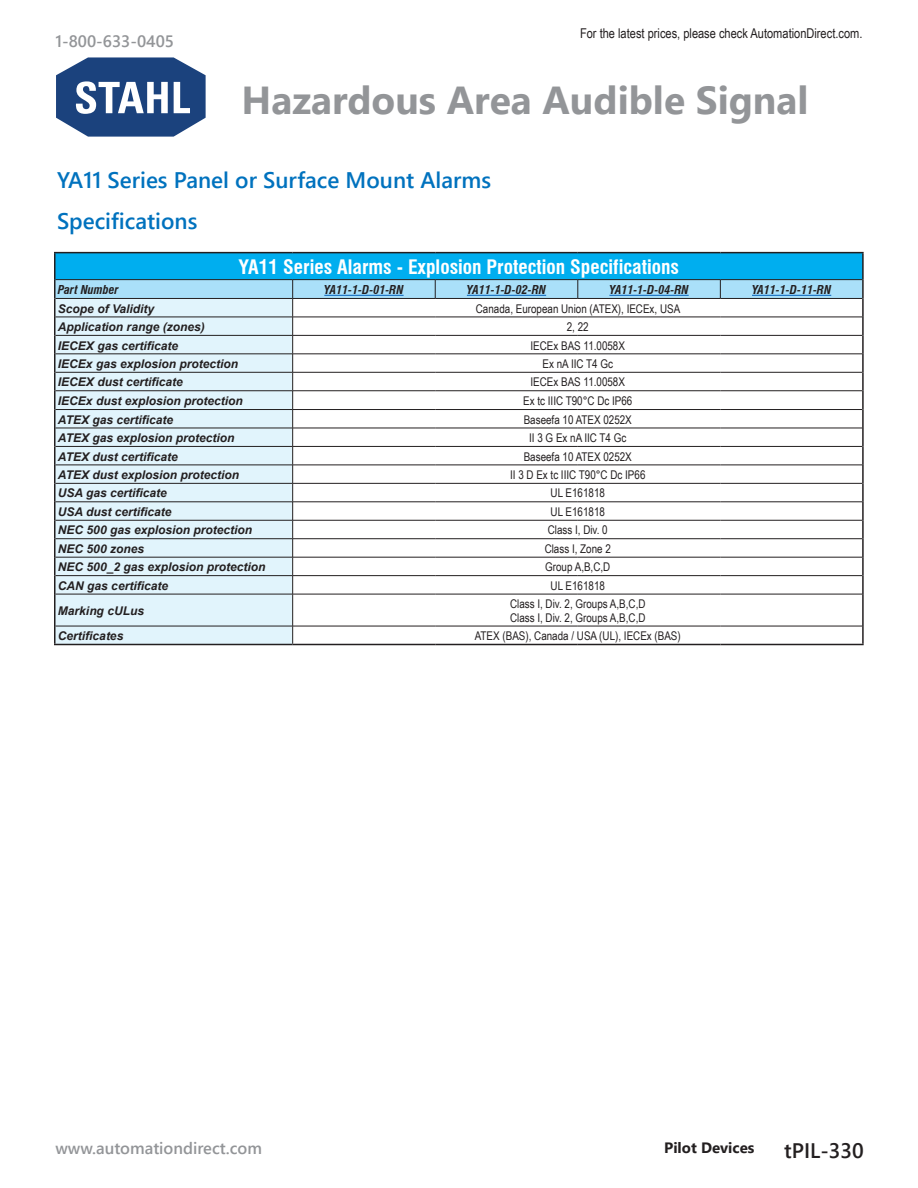
<style>
.page{position:relative;width:918px;height:1188px;background:#fff}
.page>*{position:absolute;margin:0;border:0;box-sizing:border-box;transform-origin:0 0}
.Head{font:700 39px "Segoe UI";color:#939598}
.Subhead{font:600 22.5px "Segoe UI";color:#0072be}
.t1{font:600 21px "Segoe UI";color:#231f20}
.Table_Title{font:700 condensed 19.5px "Swiss 721 BT";color:#fff}
.t2{font:600 16.5px "Segoe UI";color:#939598}
.t3{font:700 15px "Segoe UI";color:#231f20}
.t4{font:13.5px "Arial Narrow";color:#231f20}
.Table_First_Column{font:italic 700 12px "Arial";color:#231f20}
.Table_Body__Centered{font:12px "Arial Narrow";color:#231f20}
.Table_Subhead__Cente{font:italic 700 condensed 12px "Swiss 721 BT";color:#231f20}
.Table_Subhead__Left{font:italic 700 condensed 12px "Swiss 721 BT";color:#231f20}
</style>
<div class="page">
<svg style="left:56px;top:57px;width:150px;height:80px"></svg>
<div style="left:55px;top:253px;width:808px;height:27px;background:#00aeef"></div>
<div style="left:56px;top:595px;width:236px;height:49px;background:#e1f4fc"></div>
<hr style="left:56px;top:279px;width:237px;height:1px;background:#231f20">
<hr style="left:293px;top:279px;width:142px;height:1px;background:#231f20">
<hr style="left:435px;top:279px;width:143px;height:1px;background:#231f20">
<hr style="left:578px;top:279px;width:142px;height:1px;background:#231f20">
<hr style="left:720px;top:279px;width:142px;height:1px;background:#231f20">
<hr style="left:56px;top:594px;width:237px;height:1px;background:#231f20">
<hr style="left:293px;top:594px;width:142px;height:1px;background:#231f20">
<hr style="left:292px;top:594px;width:1px;height:32px;background:#231f20">
<hr style="left:435px;top:594px;width:143px;height:1px;background:#231f20">
<hr style="left:578px;top:594px;width:142px;height:1px;background:#231f20">
<hr style="left:720px;top:594px;width:142px;height:1px;background:#231f20">
<hr style="left:56px;top:626px;width:237px;height:1px;background:#231f20">
<hr style="left:293px;top:626px;width:142px;height:1px;background:#231f20">
<svg style="left:292px;top:626px;width:1px;height:18px"></svg>
<hr style="left:435px;top:626px;width:143px;height:1px;background:#231f20">
<hr style="left:578px;top:626px;width:142px;height:1px;background:#231f20">
<hr style="left:720px;top:626px;width:142px;height:1px;background:#231f20">
<hr style="left:54px;top:252px;width:239px;height:1px;background:#231f20">
<hr style="left:54px;top:253px;width:2px;height:27px;background:#231f20">
<hr style="left:293px;top:252px;width:142px;height:1px;background:#231f20">
<hr style="left:435px;top:252px;width:143px;height:1px;background:#231f20">
<hr style="left:578px;top:252px;width:142px;height:1px;background:#231f20">
<hr style="left:720px;top:252px;width:144px;height:1px;background:#231f20">
<hr style="left:862px;top:253px;width:2px;height:27px;background:#231f20">
<svg style="left:54px;top:280px;width:810px;height:314px"></svg>
<hr style="left:54px;top:594px;width:2px;height:32px;background:#231f20">
<hr style="left:862px;top:594px;width:2px;height:32px;background:#231f20">
<svg style="left:54px;top:626px;width:2px;height:18px"></svg>
<svg style="left:862px;top:626px;width:2px;height:18px"></svg>
<hr style="left:54px;top:644px;width:239px;height:1px;background:#231f20">
<hr style="left:293px;top:644px;width:142px;height:1px;background:#231f20">
<hr style="left:435px;top:644px;width:143px;height:1px;background:#231f20">
<hr style="left:578px;top:644px;width:142px;height:1px;background:#231f20">
<hr style="left:720px;top:644px;width:144px;height:1px;background:#231f20">
<hr style="left:324px;top:295px;width:80px;height:1px;background:#005fb9">
<hr style="left:467px;top:295px;width:79px;height:1px;background:#005fb9">
<hr style="left:609px;top:295px;width:80px;height:1px;background:#005fb9">
<hr style="left:752px;top:295px;width:79px;height:1px;background:#005fb9">
<h3 class="t2" style="left:56px;top:25px;width:120px">1-800-633-0405</h3>
<p class="t4" style="left:580px;top:24px;width:284px">For the latest prices, please check AutomationDirect.com.</p>
<p class="Head" style="left:242px;top:63px;width:569px">Hazardous Area Audible Signal</p>
<p class="Subhead" style="left:57px;top:158px;width:436px">YA11 Series Panel or Surface Mount Alarms</p>
<p class="Subhead" style="left:57px;top:200px;width:142px">Specifications</p>
<p class="Table_Title" style="left:239px;top:255px;width:442px">YA11 Series Alarms - Explosion Protection Specifications</p>
<p class="Table_Subhead__Left" style="left:58px;top:283px;width:62px">Part Number</p>
<p class="Table_Subhead__Cente" style="left:324px;top:283px;width:81px">YA11-1-D-01-RN</p>
<p class="Table_Subhead__Cente" style="left:467px;top:283px;width:81px">YA11-1-D-02-RN</p>
<p class="Table_Subhead__Cente" style="left:609px;top:283px;width:81px">YA11-1-D-04-RN</p>
<p class="Table_Subhead__Cente" style="left:752px;top:283px;width:81px">YA11-1-D-11-RN</p>
<p class="Table_First_Column" style="left:58px;top:301px;width:98px">Scope of Validity</p>
<p class="Table_Body__Centered" style="left:476px;top:300px;width:206px">Canada, European Union (ATEX), IECEx, USA</p>
<p class="Table_First_Column" style="left:58px;top:319px;width:148px">Application range (zones)</p>
<p class="Table_Body__Centered" style="left:567px;top:318px;width:23px">2, 22</p>
<p class="Table_First_Column" style="left:58px;top:338px;width:122px">IECEX gas certificate</p>
<p class="Table_Body__Centered" style="left:531px;top:336px;width:96px">IECEx BAS 11.0058X</p>
<p class="Table_First_Column" style="left:58px;top:356px;width:182px">IECEx gas explosion protection</p>
<p class="Table_Body__Centered" style="left:543px;top:355px;width:72px">Ex nA IIC T4 Gc</p>
<p class="Table_First_Column" style="left:58px;top:374px;width:126px">IECEX dust certificate</p>
<p class="Table_Body__Centered" style="left:531px;top:373px;width:96px">IECEx BAS 11.0058X</p>
<p class="Table_First_Column" style="left:58px;top:393px;width:186px">IECEx dust explosion protection</p>
<p class="Table_Body__Centered" style="left:523px;top:392px;width:111px">Ex tc IIIC T90°C Dc IP66</p>
<p class="Table_First_Column" style="left:58px;top:412px;width:117px">ATEX gas certificate</p>
<p class="Table_Body__Centered" style="left:524px;top:411px;width:110px">Baseefa 10 ATEX 0252X</p>
<p class="Table_First_Column" style="left:58px;top:430px;width:178px">ATEX gas explosion protection</p>
<p class="Table_Body__Centered" style="left:529px;top:429px;width:99px">II 3 G Ex nA IIC T4 Gc</p>
<p class="Table_First_Column" style="left:58px;top:449px;width:121px">ATEX dust certificate</p>
<p class="Table_Body__Centered" style="left:524px;top:448px;width:110px">Baseefa 10 ATEX 0252X</p>
<p class="Table_First_Column" style="left:58px;top:467px;width:183px">ATEX dust explosion protection</p>
<p class="Table_Body__Centered" style="left:510px;top:466px;width:137px">II 3 D Ex tc IIIC T90°C Dc IP66</p>
<p class="Table_First_Column" style="left:58px;top:485px;width:110px">USA gas certificate</p>
<p class="Table_Body__Centered" style="left:551px;top:484px;width:56px">UL E161818</p>
<p class="Table_First_Column" style="left:58px;top:504px;width:115px">USA dust certificate</p>
<p class="Table_Body__Centered" style="left:551px;top:503px;width:56px">UL E161818</p>
<p class="Table_First_Column" style="left:58px;top:522px;width:196px">NEC 500 gas explosion protection</p>
<p class="Table_Body__Centered" style="left:548px;top:521px;width:61px">Class I, Div. 0</p>
<p class="Table_First_Column" style="left:58px;top:541px;width:88px">NEC 500 zones</p>
<p class="Table_Body__Centered" style="left:545px;top:540px;width:68px">Class I, Zone 2</p>
<p class="Table_First_Column" style="left:58px;top:559px;width:209px">NEC 500_2 gas explosion protection</p>
<p class="Table_Body__Centered" style="left:545px;top:558px;width:67px">Group A,B,C,D</p>
<p class="Table_First_Column" style="left:58px;top:578px;width:112px">CAN gas certificate</p>
<p class="Table_Body__Centered" style="left:551px;top:577px;width:56px">UL E161818</p>
<p class="Table_First_Column" style="left:58px;top:603px;width:88px">Marking cULus</p>
<p class="Table_Body__Centered" style="left:510px;top:595px;width:137px">Class I, Div. 2, Groups A,B,C,D</p>
<p class="Table_Body__Centered" style="left:510px;top:609px;width:137px">Class I, Div. 2, Groups A,B,C,D</p>
<p class="Table_First_Column" style="left:58px;top:628px;width:67px">Certificates</p>
<p class="Table_Body__Centered" style="left:475px;top:627px;width:207px">ATEX (BAS), Canada / USA (UL), IECEx (BAS)</p>
<h3 class="t2" style="left:56px;top:1132px;width:208px">www.automationdirect.com</h3>
<p class="t3" style="left:664px;top:1133px;width:92px">Pilot Devices</p>
<h3 class="t1" style="left:784px;top:1131px;width:81px">tPIL-330</h3>
</div>
